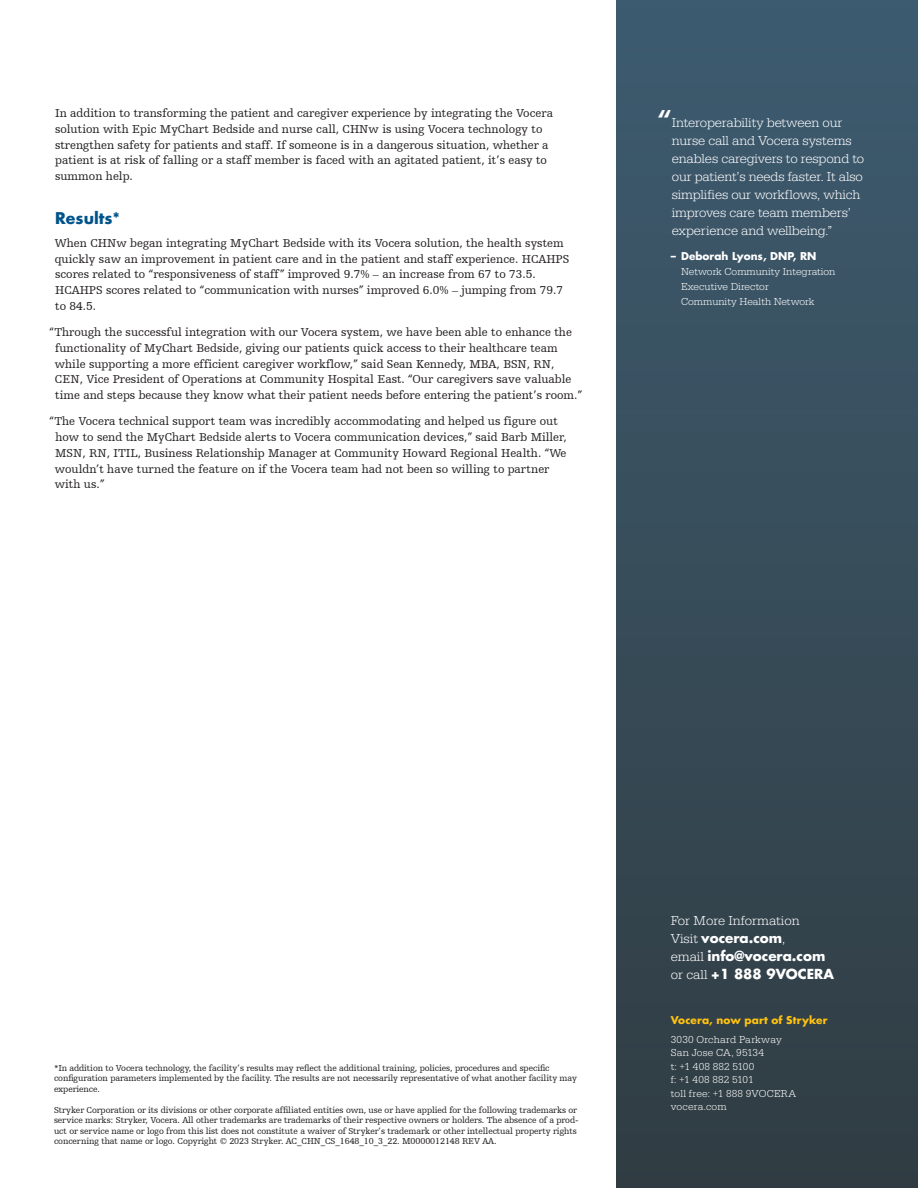
<style>
.page{position:relative;width:918px;height:1188px;background:#fff}
.page>*{position:absolute;margin:0;border:0;box-sizing:border-box;transform-origin:0 0}
.Heading_1_Blue{font:700 15.75px "Futura Std";color:#00548b}
.Pull_quotes_CS{font:300 13.5px/18px "Egyptienne URW";letter-spacing:-.01em;color:#fff}
.t1{font:700 13.5px/18px "Futura Std";color:#fff}
.Body_copy{font:12px/15.8px "Humanist Slabserif 712 BT";color:#231f20}
.Pull_quotes_attribut{font:300 10.5px/15px "Egyptienne URW";letter-spacing:.005em;color:#fff}
.t2{font:700 10.5px "Futura Std";letter-spacing:.015em;color:#fec210}
.Pull_quotes_attribut-2{font:700 10.5px "Futura Std";color:#fff}
.Copyright{font:9px/10.5px "Humanist Slabserif 712 BT";letter-spacing:-.01em;color:#231f20}
.s1{font-family:"Futura Std";font-weight:700;font-size:22.5px}
.s2{font-family:"Futura Std";font-weight:700}
.s3{font-family:"Egyptienne URW";font-weight:300}
</style>
<div class="page">
<div style="left:616px;top:0;width:302px;height:1188px;background:linear-gradient(to bottom,#3d5b70,#303c42)"></div>
<p class="Body_copy" style="left:55px;top:105px;width:499px">In addition to transforming the patient and caregiver experience by integrating the Vocera solution with Epic MyChart Bedside and nurse call, CHNw is using Vocera technology to strengthen safety for patients and staff. If someone is in a dangerous situation, whether a patient is at risk of falling or a staff member is faced with an agitated patient, it’s easy to summon help.</p>
<p class="Heading_1_Blue" style="left:55px;top:207px;width:66px">Results*</p>
<p class="Body_copy" style="left:55px;top:235px;width:516px">When CHNw began integrating MyChart Bedside with its Vocera solution, the health system quickly saw an improvement in patient care and in the patient and staff experience. HCAHPS scores related to “responsiveness of staff” improved 9.7% – an increase from 67 to 73.5.<br>HCAHPS scores related to “communication with nurses” improved 6.0% – jumping from 79.7 to 84.5.</p>
<p class="Body_copy" style="left:55px;top:324px;width:529px;text-indent:-5px">“Through the successful integration with our Vocera system, we have been able to enhance the functionality of MyChart Bedside, giving our patients quick access to their healthcare team while supporting a more efficient caregiver workflow,” said Sean Kennedy, MBA, BSN, RN, CEN, Vice President of Operations at Community Hospital East. “Our caregivers save valuable time and steps because they know what their patient needs before entering the patient’s room.”</p>
<p class="Body_copy" style="left:55px;top:413px;width:514px;text-indent:-5px">“The Vocera technical support team was incredibly accommodating and helped us figure out how to send the MyChart Bedside alerts to Vocera communication devices,” said Barb Miller, MSN, RN, ITIL, Business Relationship Manager at Community Howard Regional Health. “We wouldn’t have turned the feature on if the Vocera team had not been so willing to partner with us.”</p>
<p class="Pull_quotes_CS" style="left:672px;top:113px;width:194px;text-indent:-14px"><span class="s1">“</span>Interoperability between our nurse call and Vocera systems enables caregivers to respond to our patient’s needs faster. It also simplifies our workflows, which improves care team members’ experience and wellbeing.”</p>
<p class="Pull_quotes_attribut-2" style="left:671px;top:249px;width:147px">– Deborah Lyons, DNP, RN</p>
<p class="Pull_quotes_attribut" style="left:681px;top:265px;width:156px">Network Community Integration<br>Executive Director<br>Community Health Network</p>
<p class="Copyright" style="left:54px;top:1062px;width:525px">*In addition to Vocera technology, the facility’s results may reflect the additional training, policies, procedures and specific configuration parameters implemented by the facility. The results are not necessarily representative of what another facility may experience.</p>
<p class="Copyright" style="left:54px;top:1104px;width:526px">Stryker Corporation or its divisions or other corporate affiliated entities own, use or have applied for the following trademarks or service marks: Stryker, Vocera. All other trademarks are trademarks of their respective owners or holders. The absence of a prod&shy;uct or service name or logo from this list does not constitute a waiver of Stryker’s trademark or other intellectual property rights concerning that name or logo. Copyright © 2023 Stryker. AC_CHN_CS_1648_10_3_22. M0000012148 REV AA.</p>
<p class="Pull_quotes_CS" style="left:671px;top:912px;width:130px">For More Information<br>Visit <span class="s2">vocera.com</span>,</p>
<p class="t1" style="left:671px;top:947px;width:165px"><span class="s3">email</span> info@vocera.com <span class="s3">or call</span> +1 888 9VOCERA</p>
<p class="t2" style="left:671px;top:1013px;width:158px">Vocera, now part of Stryker</p>
<p class="Pull_quotes_attribut" style="left:671px;top:1032px;width:113px">3030 Orchard Parkway</p>
<p class="Pull_quotes_attribut" style="left:671px;top:1045px;width:95px">San Jose CA, 95134</p>
<p class="Pull_quotes_attribut" style="left:671px;top:1059px;width:85px">t: +1 408 882 5100</p>
<p class="Pull_quotes_attribut" style="left:671px;top:1072px;width:84px">f: +1 408 882 5101</p>
<p class="Pull_quotes_attribut" style="left:671px;top:1087px;width:127px;line-height:13.5px">toll free: +1 888 9VOCERA vocera.com</p>
</div>
